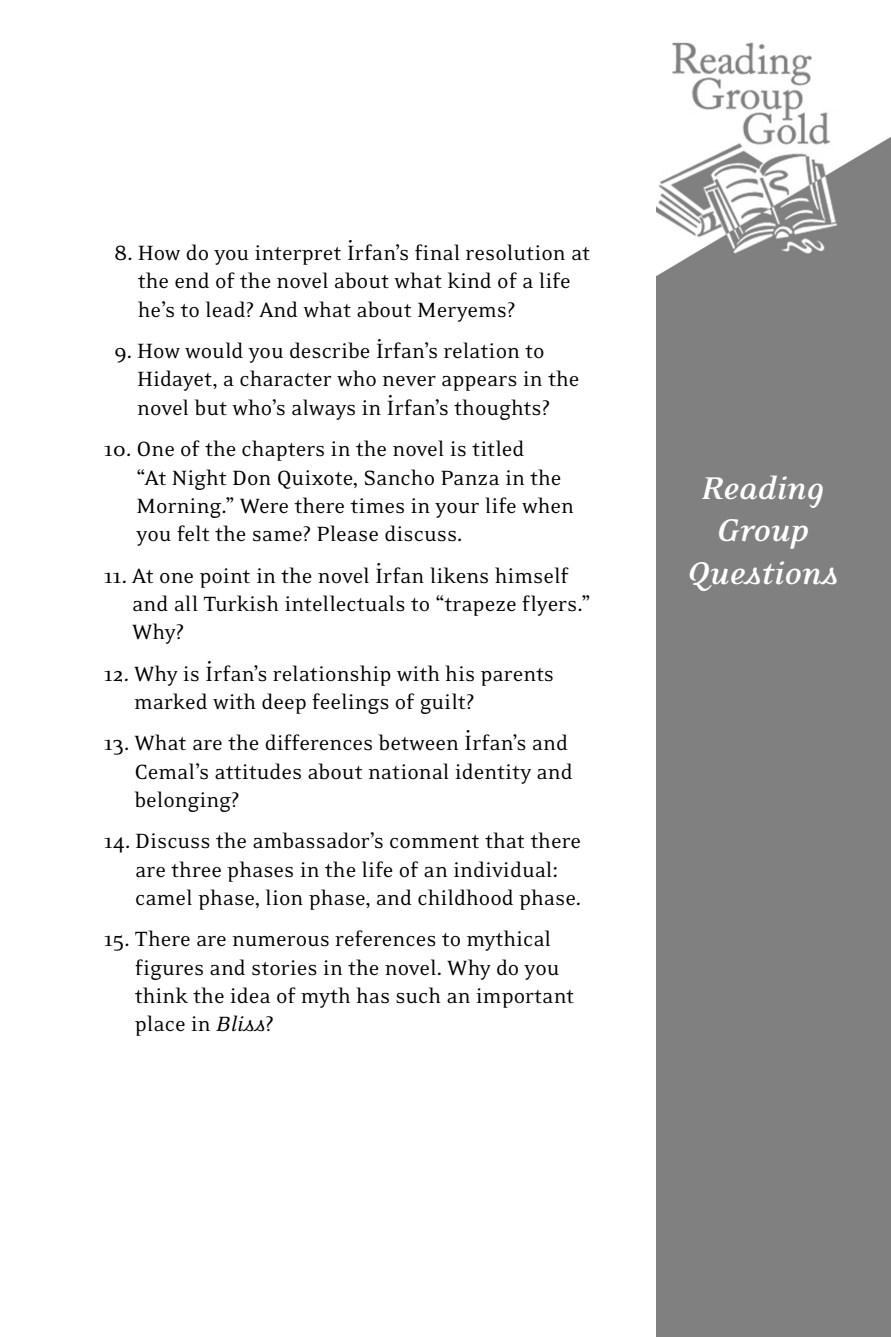
<style>
.page{position:relative;width:891px;height:1337px;background:#fff}
.page>*{position:absolute;margin:0;border:0;box-sizing:border-box;transform-origin:0 0}
.t1{font:italic 700 36px/42.8px "Eidetic Neo";color:#fff;text-align:center}
.t2{font:24.3px "Eidetic Neo";color:#000}
.t3{font:23.62px/28.3px "Eidetic Neo";color:#000}
.s1{font-style:italic}
</style>
<div class="page">
<svg style="left:656px;top:42px;width:235px;height:1294px;background:#8d8d8d"></svg>
<p class="t2" style="left:348px;top:232px;width:7px">·</p>
<p class="t3" style="left:138px;top:240px;width:454px;text-indent:-24px">8. How do you interpret Irfan’s final resolution at the end of the novel about what kind of a life he’s to lead? And what about Meryems?</p>
<p class="t3" style="left:137px;top:338px;width:444px;text-indent:-23px">9. How would you describe Irfan’s relation to<br>Hidayet, a character who never appears in the novel but who’s always in Irfan’s thoughts?</p>
<p class="t3" style="left:137px;top:437px;width:439px;text-indent:-33px">10. One of the chapters in the novel is titled<br>“At Night Don Quixote, Sancho Panza in the Morning.” Were there times in your life when you felt the same? Please discuss.</p>
<p class="t3" style="left:132px;top:563px;width:460px;text-indent:-28px">11. At one point in the novel Irfan likens himself and all Turkish intellectuals to “trapeze flyers.”<br>Why?</p>
<p class="t3" style="left:134px;top:661px;width:422px;text-indent:-30px">12. Why is Irfan’s relationship with his parents marked with deep feelings of guilt?</p>
<p class="t3" style="left:134px;top:731px;width:440px;text-indent:-30px">13. What are the differences between Irfan’s and<br>Cemal’s attitudes about national identity and belonging?</p>
<p class="t3" style="left:135px;top:829px;width:447px;text-indent:-31px">14. Discuss the ambassador’s comment that there are three phases in the life of an individual: camel phase, lion phase, and childhood phase.</p>
<p class="t3" style="left:135px;top:927px;width:441px;text-indent:-31px">15. There are numerous references to mythical figures and stories in the novel. Why do you think the idea of myth has such an important place in <span class="s1">Bliss</span>?</p>
<p class="t2" style="left:377px;top:331px;width:7px">·</p>
<p class="t2" style="left:388px;top:387px;width:7px">·</p>
<p class="t2" style="left:376px;top:555px;width:7px">·</p>
<p class="t2" style="left:207px;top:653px;width:7px">·</p>
<p class="t2" style="left:466px;top:722px;width:7px">·</p>
<h1 class="t1" style="left:686px;top:469px;width:153px">Reading<br>Group<br>Questions</h1>
</div>
